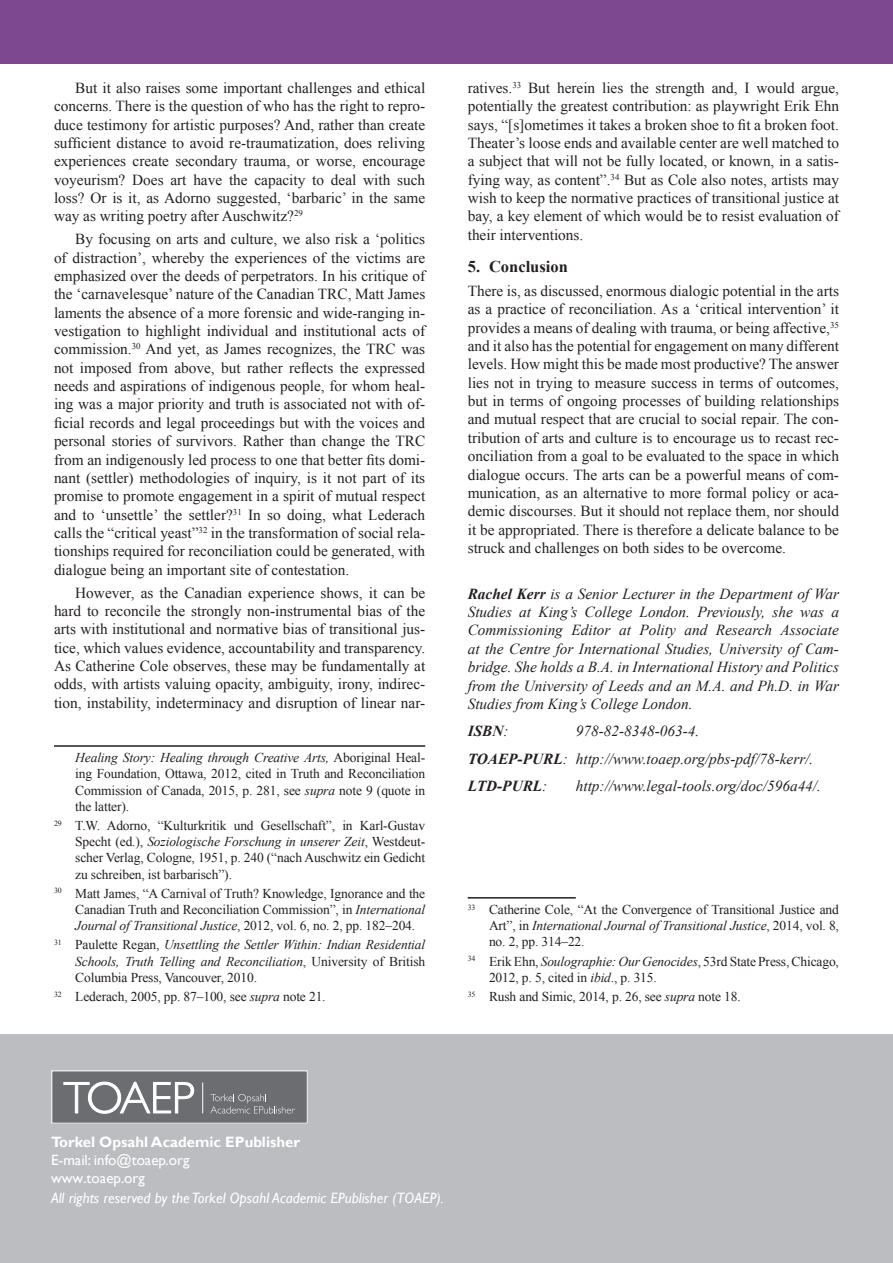
<style>
.page{position:relative;width:893px;height:1263px;background:#fff}
.page>*{position:absolute;margin:0;border:0;box-sizing:border-box;transform-origin:0 0}
.t1{font:700 16.5px "Times New Roman";color:#231f20}
.Para_mid{font:15.3px/18.3px "Times New Roman";color:#231f20;text-align:justify}
.Para_first{font:15.3px/18.3px "Times New Roman";color:#231f20;text-align:justify}
.PBSAuthorInfo{font:italic 15.3px/18.3px "Times New Roman";color:#231f20;text-align:justify}
.Para_last{font:15.3px/18.3px "Times New Roman";color:#231f20;text-align:justify}
.PBSAuthorInfo-2{font:italic 700 15.3px "Times New Roman";color:#231f20}
.t2{font:italic 15px "Gill Sans";color:#fff}
.t3{font:15px/18px "Gill Sans";color:#fff}
.t4{font:700 15px "Gill Sans";color:#fff}
.FICHL_PB_Footnote{font:13.5px/16.2px "Times New Roman";letter-spacing:-.01em;color:#231f20;text-align:justify}
.FICHL_PB_Footnote-2{font:italic 13.5px/16.2px "Times New Roman";letter-spacing:-.01em;color:#231f20;text-align:justify}
.s1{font-style:italic}
.s2{font-style:normal}
.s3{font-weight:700}
.s4{font-weight:400}
</style>
<div class="page">
<div style="left:0;top:1035px;width:893px;height:228px;background:#bcbdc0"></div>
<div style="left:0;top:0;width:893px;height:64px;background:#7e4890"></div>
<svg style="left:53px;top:1072px;width:253px;height:50px;background:#7d7d80"></svg>
<hr style="left:202px;top:1082px;width:1px;height:31px;background:#fff">
<div style="left:51px;top:1070px;width:257px;height:54px;border:1px solid #fff"></div>
<hr style="left:54px;top:745px;width:371px;height:2px;background:#231f20">
<hr style="left:468px;top:897px;width:108px;height:1px;background:#231f20">
<p class="Para_mid" style="left:54px;top:78px;width:373px;text-indent:21px">But it also raises some important challenges and ethical concerns. There is the question of who has the right to repro&shy;duce testimony for artistic purposes? And, rather than create sufficient distance to avoid re-traumatization, does reliving experiences create secondary trauma, or worse, encourage voyeurism? Does art have the capacity to deal with such loss? Or is it, as Adorno suggested, ‘barbaric’ in the same way as writing poetry after Auschwitz?<sup>29</sup></p>
<p class="Para_mid" style="left:54px;top:230px;width:373px;text-indent:21px">By focusing on arts and culture, we also risk a ‘politics of distraction’, whereby the experiences of the victims are emphasized over the deeds of perpetrators. In his critique of the ‘carnavelesque’ nature of the Canadian TRC, Matt James laments the absence of a more forensic and wide-ranging in&shy;vestigation to highlight individual and institutional acts of commission.<sup>30</sup> And yet, as James recognizes, the TRC was not imposed from above, but rather reflects the expressed needs and aspirations of indigenous people, for whom heal&shy;ing was a major priority and truth is associated not with of&shy;ficial records and legal proceedings but with the voices and personal stories of survivors. Rather than change the TRC from an indigenously led process to one that better fits domi&shy;nant (settler) methodologies of inquiry, is it not part of its promise to promote engagement in a spirit of mutual respect and to ‘unsettle’ the settler?<sup>31</sup> In so doing, what Lederach calls the “critical yeast”<sup>32</sup> in the transformation of social rela&shy;tionships required for reconciliation could be generated, with dialogue being an important site of contestation.</p>
<p class="Para_last" style="left:54px;top:583px;width:373px;text-indent:21px">However, as the Canadian experience shows, it can be hard to reconcile the strongly non-instrumental bias of the arts with institutional and normative bias of transitional jus&shy;tice, which values evidence, accountability and transparency.<br>As Catherine Cole observes, these may be fundamentally at odds, with artists valuing opacity, ambiguity, irony, indirec&shy;tion, instability, indeterminacy and disruption of linear nar-</p>
<p class="FICHL_PB_Footnote" style="left:75px;top:749px;width:351px"><span class="s1">Healing Story: Healing through Creative Arts,</span> Aboriginal Heal&shy;ing Foundation, Ottawa, 2012, cited in Truth and Reconciliation Commission of Canada, 2015, p. 281, see <span class="s1">supra</span> note 9 (quote in the latter).</p>
<p class="FICHL_PB_Footnote" style="left:75px;top:817px;width:351px;text-indent:-21px"><sup>29</sup> T.W. Adorno, “Kulturkritik und Gesellschaft”, in Karl-Gustav Specht (ed.), <span class="s1">Soziologische Forschung in unserer Zeit</span>, Westdeut&shy;scher Verlag, Cologne, 1951, p. 240 (“nach Auschwitz ein Gedicht zu schreiben, ist barbarisch”).</p>
<p class="FICHL_PB_Footnote" style="left:75px;top:885px;width:351px;text-indent:-21px"><sup>30</sup> Matt James, “A Carnival of Truth? Knowledge, Ignorance and the Canadian Truth and Reconciliation Commission”, in <span class="s1">International Journal of Transitional Justice</span>, 2012, vol. 6, no. 2, pp. 182–204.</p>
<p class="FICHL_PB_Footnote-2" style="left:75px;top:936px;width:351px;text-indent:-21px"><sup>31</sup> <span class="s2">Paulette Regan,</span> Unsettling the Settler Within: Indian Residential Schools, Truth Telling and Reconciliation<span class="s2">, University of British Columbia Press, Vancouver, 2010.</span></p>
<p class="FICHL_PB_Footnote" style="left:54px;top:988px;width:273px"><sup>32</sup> Lederach, 2005, pp. 87–100, see <span class="s1">supra</span> note 21.</p>
<p class="Para_mid" style="left:468px;top:78px;width:373px">ratives.<sup>33</sup> But herein lies the strength and, I would argue, potentially the greatest contribution: as playwright Erik Ehn says, “[s]ometimes it takes a broken shoe to fit a broken foot.<br>Theater’s loose ends and available center are well matched to a subject that will not be fully located, or known, in a satis&shy;fying way, as content”.<sup>34</sup> But as Cole also notes, artists may wish to keep the normative practices of transitional justice at bay, a key element of which would be to resist evaluation of their interventions.</p>
<p class="t1" style="left:468px;top:255px;width:102px">5. Conclusion</p>
<p class="Para_first" style="left:468px;top:281px;width:373px">There is, as discussed, enormous dialogic potential in the arts as a practice of reconciliation. As a ‘critical intervention’ it provides a means of dealing with trauma, or being affective,<sup>35 </sup>and it also has the potential for engagement on many different levels. How might this be made most productive? The answer lies not in trying to measure success in terms of outcomes, but in terms of ongoing processes of building relationships and mutual respect that are crucial to social repair. The con&shy;tribution of arts and culture is to encourage us to recast rec&shy;onciliation from a goal to be evaluated to the space in which dialogue occurs. The arts can be a powerful means of com&shy;munication, as an alternative to more formal policy or aca&shy;demic discourses. But it should not replace them, nor should it be appropriated. There is therefore a delicate balance to be struck and challenges on both sides to be overcome.</p>
<p class="PBSAuthorInfo" style="left:468px;top:584px;width:373px"><span class="s3">Rachel Kerr</span> is a Senior Lecturer in the Department of War Studies at King’s College London. Previously, she was a Commissioning Editor at Polity and Research Associate at the Centre for International Studies, University of Cam&shy;bridge. She holds a B.A. in International History and Politics from the University of Leeds and an M.A. and Ph.D. in War Studies from King’s College London.</p>
<p class="PBSAuthorInfo-2" style="left:468px;top:720px;width:42px">ISBN<span class="s4">:</span></p>
<p class="PBSAuthorInfo" style="left:576px;top:722px;width:125px">978-82-8348-063-4.</p>
<p class="PBSAuthorInfo" style="left:468px;top:749px;width:347px"><span class="s3">TOAEP-PURL</span>: http://www.toaep.org/pbs-pdf/78-kerr/.</p>
<p class="PBSAuthorInfo-2" style="left:468px;top:775px;width:81px">LTD-PURL<span class="s4">:</span></p>
<p class="PBSAuthorInfo" style="left:576px;top:776px;width:247px">http://www.legal-tools.org/doc/596a44/.</p>
<p class="FICHL_PB_Footnote" style="left:489px;top:901px;width:351px;text-indent:-21px"><sup>33</sup> Catherine Cole, “At the Convergence of Transitional Justice and Art”, in <span class="s1">International Journal of Transitional Justice</span>, 2014, vol. 8, no. 2, pp. 314–22.</p>
<p class="FICHL_PB_Footnote" style="left:489px;top:953px;width:351px;text-indent:-21px"><sup>34</sup> Erik Ehn, <span class="s1">Soulographie: Our Genocides</span>, 53rd State Press, Chicago,<br>2012, p. 5, cited in <span class="s1">ibid</span>., p. 315.</p>
<p class="FICHL_PB_Footnote" style="left:468px;top:988px;width:275px"><sup>35</sup> Rush and Simic, 2014, p. 26, see <span class="s1">supra</span> note 18.</p>
<p class="t4" style="left:51px;top:1133px;width:251px">Torkel Opsahl Academic EPublisher</p>
<p class="t3" style="left:51px;top:1152px;width:140px">E-mail: info@toaep.org www.toaep.org</p>
<p class="t2" style="left:51px;top:1189px;width:394px">All rights reserved by the Torkel Opsahl Academic EPublisher (TOAEP).</p>
</div>
